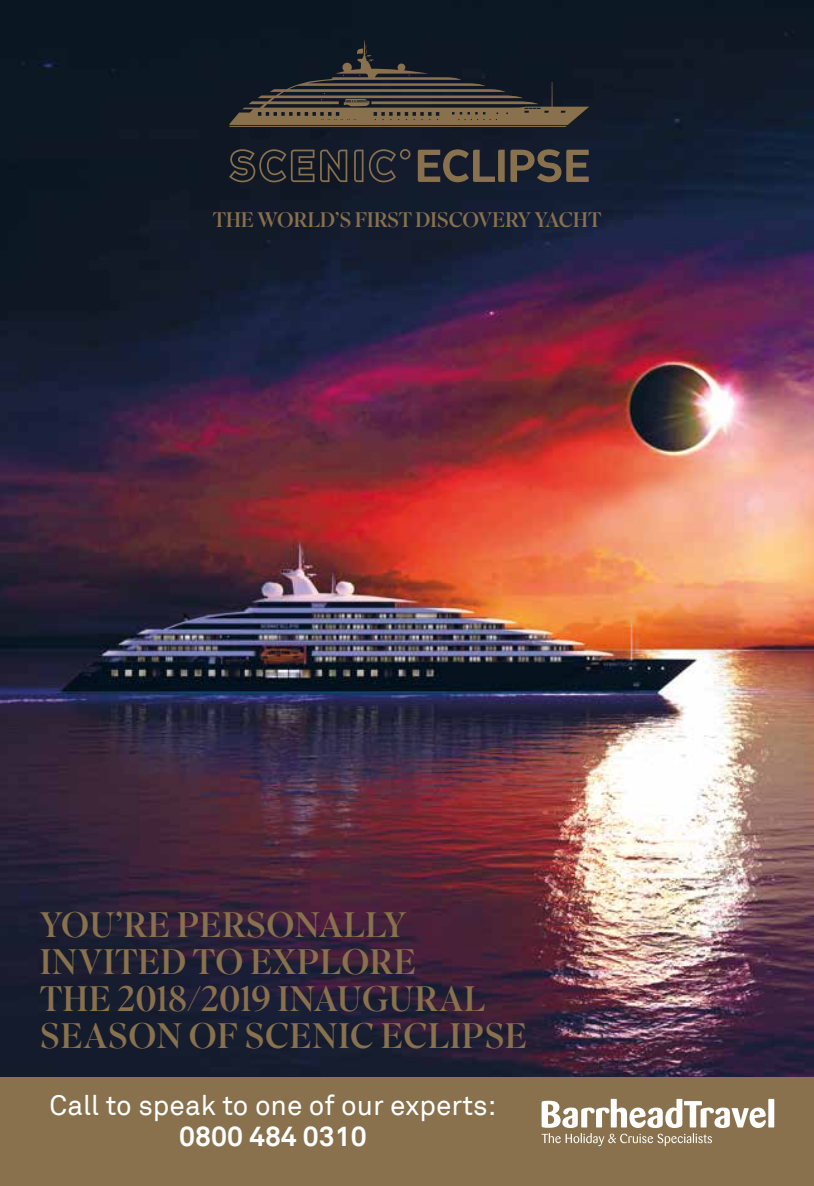
<style>
.page{position:relative;width:814px;height:1186px;background:#fff}
.page>*{position:absolute;margin:0;border:0;box-sizing:border-box;transform-origin:0 0}
.t1{font:35.35px/36.9px "Superior Title";letter-spacing:.005em;color:#88714c}
.t2{font:28px "Akkurat";color:#fff}
.t3{font:700 28px "Akkurat";color:#fff}
.t4{font:21px "Superior Title";letter-spacing:-.015em;color:#88714c}
</style>
<div class="page">
<img style="left:0;top:0;width:814px;height:1077px">
<div style="left:0;top:1077px;width:814px;height:109px;background:#88714c"></div>
<svg style="left:229px;top:40px;width:360px;height:87px;background:#333230"></svg>
<svg style="left:418px;top:149px;width:86px;height:33px;background:#48413a"></svg>
<svg style="left:510px;top:149px;width:78px;height:33px;background:#4c463d"></svg>
<svg style="left:229px;top:149px;width:85px;height:33px;background:#2f2e2e"></svg>
<svg style="left:320px;top:150px;width:27px;height:32px"></svg>
<svg style="left:354px;top:150px;width:9px;height:32px"></svg>
<svg style="left:369px;top:149px;width:41px;height:33px"></svg>
<div style="left:768px;top:1098px;width:6px;height:29px;background:#fff"></div>
<svg style="left:541px;top:1098px;width:224px;height:48px"></svg>
<p class="t4" style="left:213px;top:207px;width:390px">THE WORLD’S FIRST DISCOVERY YACHT</p>
<p class="t1" style="left:40px;top:907px;width:489px">YOU’RE PERSONALLY<br>INVITED TO EXPLORE<br>THE 2018/2019 INAUGURAL<br>SEASON OF SCENIC ECLIPSE</p>
<p class="t2" style="left:50px;top:1088px;width:448px">Call to speak to one of our experts:</p>
<p class="t3" style="left:179px;top:1118px;width:189px">0800 484 0310</p>
</div>
